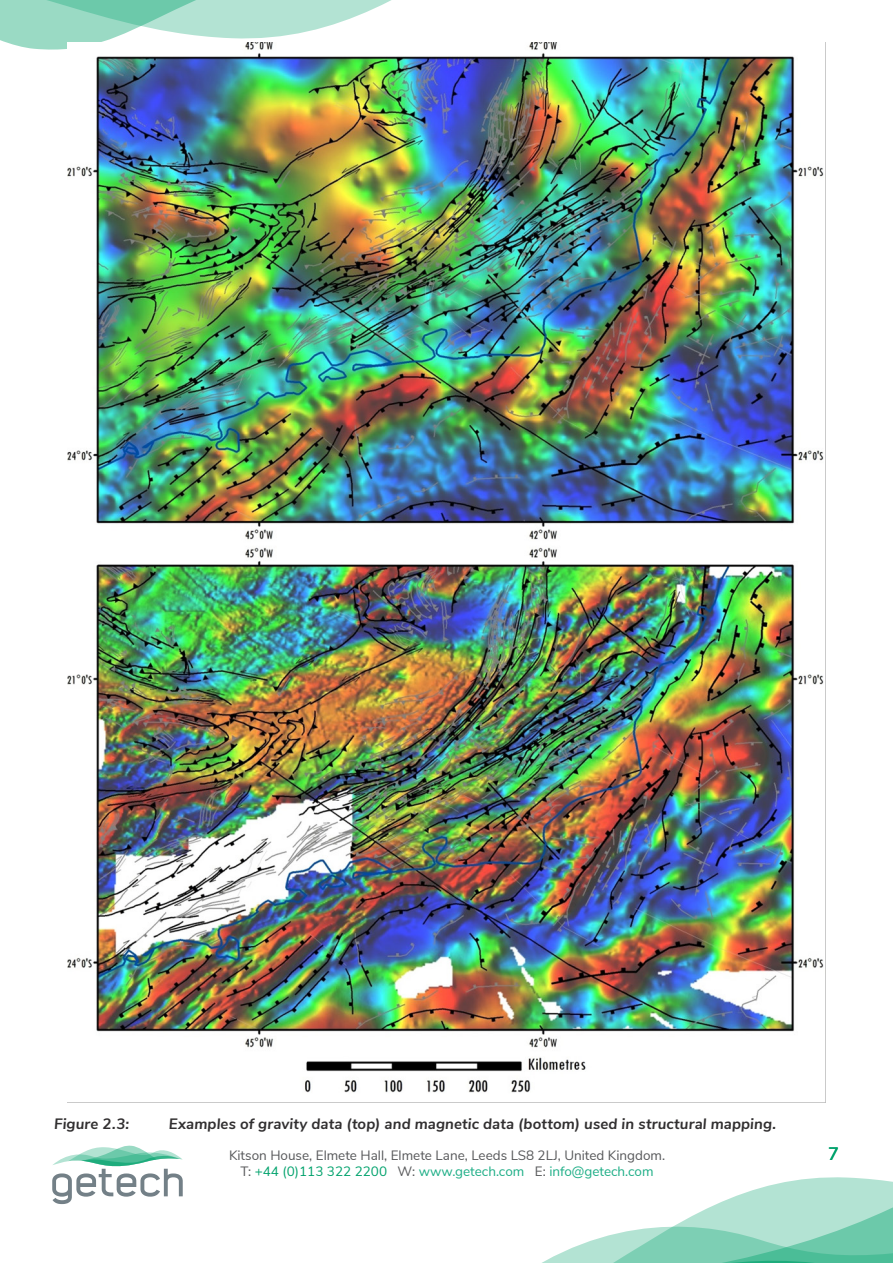
<style>
.page{position:relative;width:893px;height:1263px;background:#fff}
.page>*{position:absolute;margin:0;border:0;box-sizing:border-box;transform-origin:0 0}
.t1{font:600 18px "Nunito Sans";color:#00a26c}
.Main_Figure_Caption{font:italic 700 15px "Nunito Sans";letter-spacing:.01em;color:#312f30}
.t2{font:13.5px/16.2px "Nunito Sans";color:#57585a;text-align:center}
.s1{color:#00a26c}
.s2{color:#1dae86}
</style>
<div class="page">
<svg style="left:52px;top:1145px;width:131px;height:59px"></svg>
<svg style="left:0;top:0;width:391px;height:50px"></svg>
<svg style="left:542px;top:1177px;width:351px;height:86px"></svg>
<img style="left:67px;top:43px;width:759px;height:1060px">
<p class="Main_Figure_Caption" style="left:54px;top:1113px;width:77px">Figure 2.3:</p>
<p class="Main_Figure_Caption" style="left:169px;top:1113px;width:609px">Examples of gravity data (top) and magnetic data (bottom) used in structural mapping.</p>
<p class="t2" style="left:229px;top:1146px;width:438px">Kitson House, Elmete Hall, Elmete Lane, Leeds LS8 2LJ, United Kingdom.<br>T: <span class="s1">+44 (0)113 322 2200</span> W: <span class="s2">www.getech.com</span> E: <span class="s2">info@getech.com</span></p>
<h1 class="t1" style="left:828px;top:1140px;width:12px">7</h1>
</div>
